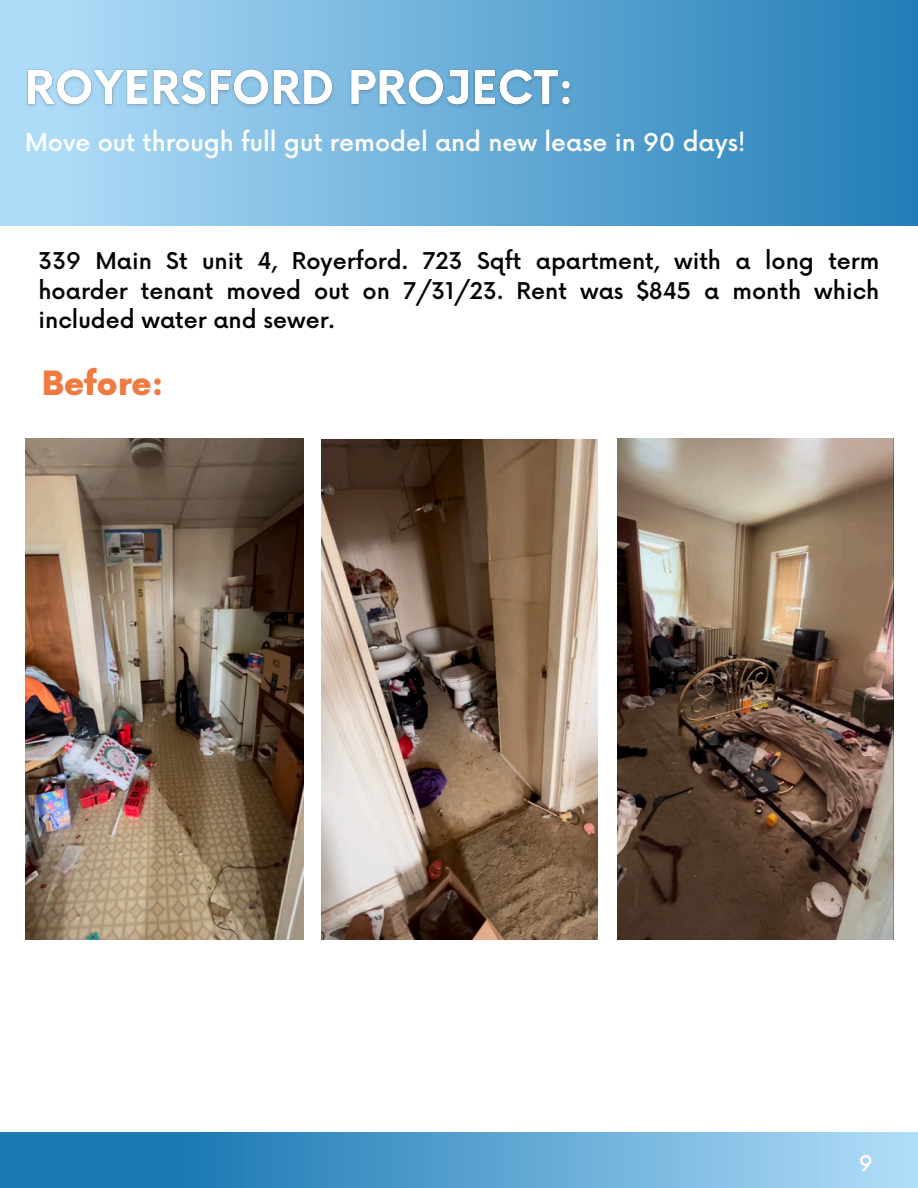
<style>
.page{position:relative;width:918px;height:1188px;background:#fff}
.page>*{position:absolute;margin:0;border:0;box-sizing:border-box;transform-origin:0 0}
.t1{font:900 32.55px "Now";color:#ef7b40}
.t2{font:500 24px "Now";color:#fff}
.t3{font:500 22.5px/29.2px "Now";color:#000;text-align:justify}
.t4{font:500 21px "Now";color:#fff}
</style>
<div class="page">
<svg style="left:0;top:0;width:918px;height:226px;background:#67acd7"></svg>
<svg style="left:0;top:1132px;width:918px;height:56px;background:#57a1cf"></svg>
<img style="left:21px;top:64px;width:569px;height:54px">
<img style="left:25px;top:438px;width:278px;height:502px">
<img style="left:321px;top:439px;width:276px;height:501px">
<img style="left:618px;top:438px;width:275px;height:502px">
<p class="t2" style="left:25px;top:129px;width:722px">Move out through full gut remodel and new lease in 90 days!</p>
<p class="t3" style="left:39px;top:248px;width:842px">339 Main St unit 4, Royerford. 723 Sqft apartment, with a long term hoarder tenant moved out on 7/31/23. Rent was $845 a month which included water and sewer.</p>
<h2 class="t1" style="left:42px;top:366px;width:124px">Before:</h2>
<p class="t4" style="left:859px;top:1152px;width:15px">9</p>
</div>
